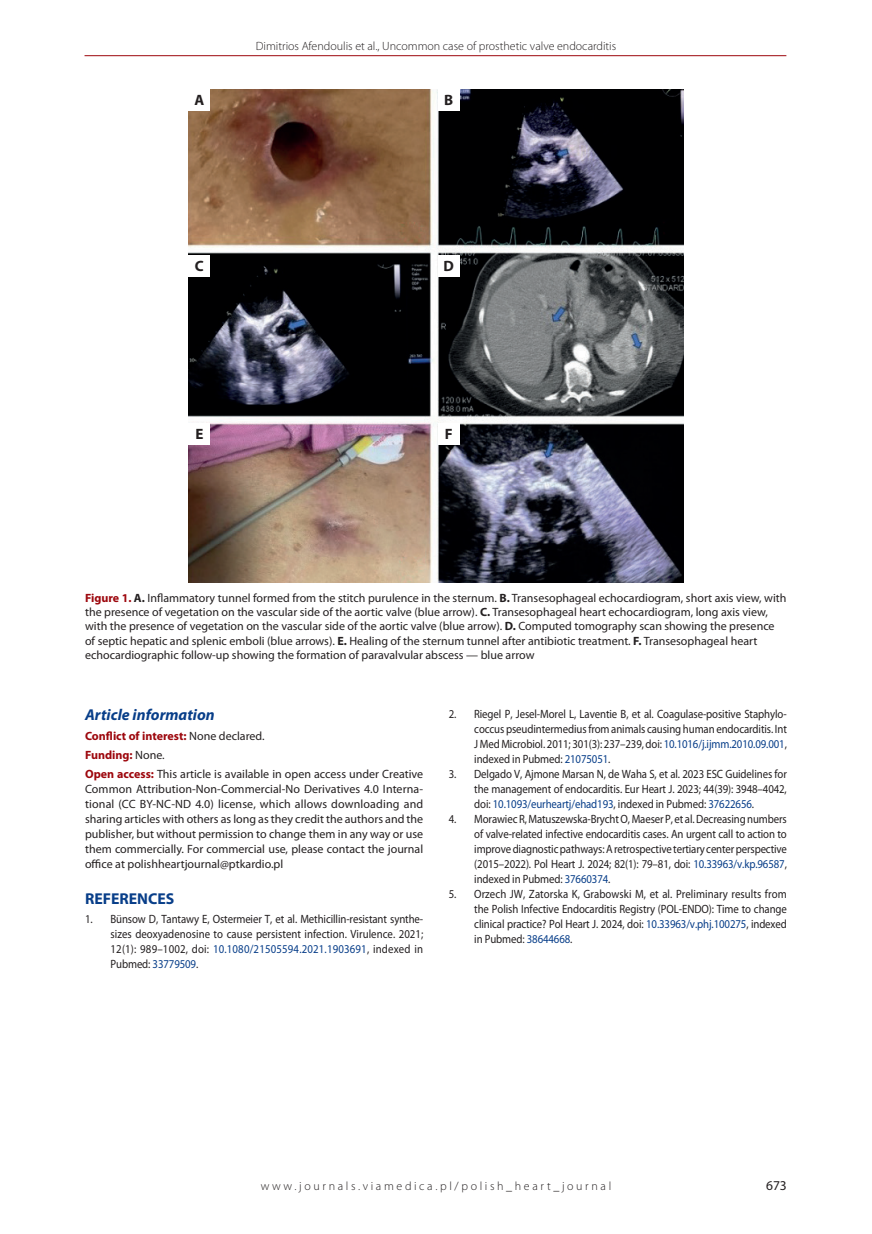
<style>
.page{position:relative;width:872px;height:1234px;background:#fff}
.page>*{position:absolute;margin:0;border:0;box-sizing:border-box;transform-origin:0 0}
.t1{font:italic 700 15.75px "Myriad Pro";color:#083e89}
.t2{font:700 15.75px "Myriad Pro";color:#083e89}
.t3{font:700 15px "Myriad Pro";color:#231f20}
.t4{font:13.5px "Myriad Pro";color:#231f20}
.t5{font:12px/15px "Myriad Pro";color:#231f20;text-align:justify;scale:.9 1}
.t6{font:12px/15px "Myriad Pro";color:#231f20}
.t7{font:300 12px "Myriad Pro";color:#231f20}
.t8{font:300 12px "Myriad Pro";letter-spacing:.22em;color:#231f20}
.s1{font-weight:700;color:#9d070d}
.s2{font-weight:700}
.s3{color:#083e89}
</style>
<div class="page">
<hr style="left:85px;top:55px;width:701px;height:1px;background:#9d070d">
<img style="left:189px;top:89px;width:494px;height:494px">
<div style="left:189px;top:89px;width:21px;height:22px;background:#fff"></div>
<div style="left:438px;top:89px;width:21px;height:22px;background:#fff"></div>
<div style="left:189px;top:256px;width:21px;height:21px;background:#fff"></div>
<div style="left:438px;top:256px;width:21px;height:21px;background:#fff"></div>
<div style="left:189px;top:423px;width:21px;height:21px;background:#fff"></div>
<div style="left:438px;top:423px;width:21px;height:21px;background:#fff"></div>
<p class="t7" style="left:256px;top:39px;width:362px">Dimitrios Afendoulis et al., Uncommon case of prosthetic valve endocarditis</p>
<p class="t3" style="left:194px;top:90px;width:11px">A</p>
<p class="t3" style="left:444px;top:90px;width:11px">B</p>
<p class="t3" style="left:195px;top:256px;width:10px">C</p>
<p class="t3" style="left:443px;top:256px;width:12px">D</p>
<p class="t3" style="left:195px;top:424px;width:10px">E</p>
<p class="t3" style="left:445px;top:424px;width:9px">F</p>
<p class="t6" style="left:85px;top:590px;width:703px;line-height:14.4px"><span class="s1">Figure 1.</span> <span class="s2">A.</span> Inflammatory tunnel formed from the stitch purulence in the sternum. <span class="s2">B.</span> Transesophageal echocardiogram, short axis view, with the presence of vegetation on the vascular side of the aortic valve (blue arrow). <span class="s2">C.</span> Transesophageal heart echocardiogram, long axis view, with the presence of vegetation on the vascular side of the aortic valve (blue arrow). <span class="s2">D.</span> Computed tomography scan showing the presence of septic hepatic and splenic emboli (blue arrows). <span class="s2">E.</span> Healing of the sternum tunnel after antibiotic treatment. <span class="s2">F.</span> Transesophageal heart echocardiographic follow-up showing the formation of paravalvular abscess — blue arrow</p>
<h1 class="t1" style="left:85px;top:704px;width:131px">Article information</h1>
<p class="t6" style="left:85px;top:725px;width:340px;line-height:19.2px"><span class="s1">Conflict of interest:</span> None declared.<br><span class="s1">Funding:</span> None.<br><span class="s1">Open access:</span> This article is available in open access under Creative</p>
<p class="t6" style="left:85px;top:781px;width:340px;text-align:justify">Common Attribution-Non-Commercial-No Derivatives 4.0 Interna&shy;tional (CC BY-NC-ND 4.0) license, which allows downloading and sharing articles with others as long as they credit the authors and the publisher, but without permission to change them in any way or use them commercially. For commercial use, please contact the journal office at polishheartjournal@ptkardio.pl</p>
<h1 class="t2" style="left:85px;top:888px;width:91px">REFERENCES</h1>
<p class="t5" style="left:111px;top:911px;width:349px;text-indent:-26px">1. Bünsow D, Tantawy E, Ostermeier T, et al. Methicillin-resistant synthe&shy;sizes deoxyadenosine to cause persistent infection. Virulence. 2021; 12(1): 989–1002, doi: <span class="s3">10.1080/21505594.2021.1903691</span>, indexed in Pubmed: <span class="s3">33779509</span>.</p>
<p class="t5" style="left:474px;top:705px;width:349px;text-indent:-26px">2. Riegel P, Jesel-Morel L, Laventie B, et al. Coagulase-positive Staphylo&shy;coccus pseudintermedius from animals causing human endocarditis. Int J Med Microbiol. 2011; 301(3): 237–239, doi: <span class="s3">10.1016/j.ijmm.2010.09.001</span>, indexed in Pubmed: <span class="s3">21075051</span>.</p>
<p class="t5" style="left:474px;top:765px;width:349px;text-indent:-26px">3. Delgado V, Ajmone Marsan N, de Waha S, et al. 2023 ESC Guidelines for the management of endocarditis. Eur Heart J. 2023; 44(39): 3948–4042, doi: <span class="s3">10.1093/eurheartj/ehad193</span>, indexed in Pubmed: <span class="s3">37622656</span>.</p>
<p class="t5" style="left:474px;top:810px;width:349px;text-indent:-26px">4. Morawiec R, Matuszewska-Brycht O, Maeser P, et al. Decreasing numbers of valve-related infective endocarditis cases. An urgent call to action to improve diagnostic pathways: A retrospective tertiary center perspective (2015–2022). Pol Heart J. 2024; 82(1): 79–81, doi: <span class="s3">10.33963/v.kp.96587</span>, indexed in Pubmed: <span class="s3">37660374</span>.</p>
<p class="t5" style="left:474px;top:885px;width:349px;text-indent:-26px">5. Orzech JW, Zatorska K, Grabowski M, et al. Preliminary results from the Polish Infective Endocarditis Registry (POL-ENDO): Time to change clinical practice? Pol Heart J. 2024, doi: <span class="s3">10.33963/v.phj.100275</span>, indexed in Pubmed: <span class="s3">38644668</span>.</p>
<p class="t8" style="left:261px;top:1179px;width:352px">www.journals.viamedica.pl/polish_heart_journal</p>
<p class="t4" style="left:766px;top:1176px;width:22px">673</p>
</div>
